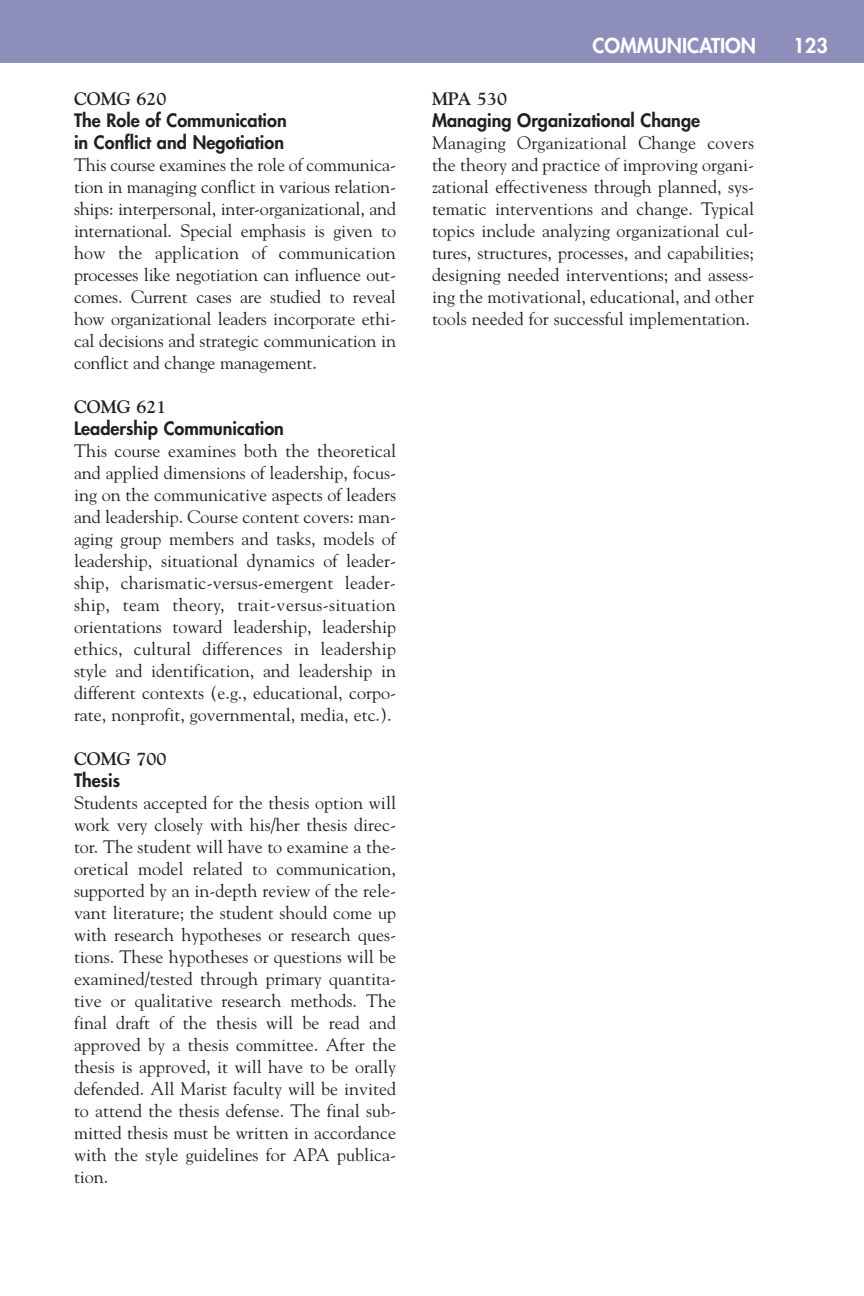
<style>
.page{position:relative;width:864px;height:1296px;background:#fff}
.page>*{position:absolute;margin:0;border:0;box-sizing:border-box;transform-origin:0 0}
.t1{font:800 20px "Futura";color:#fff}
.t2{font:18px/22px "Goudy";color:#231f20;text-align:justify}
.t3{font:800 18px/22px "Futura";color:#231f20}
.t4{font:700 18px "Goudy";color:#231f20}
</style>
<div class="page">
<div style="left:0;top:0;width:864px;height:63px;background:#8e8ebb"></div>
<p class="t4" style="left:74px;top:92px;width:94px">COMG 620</p>
<p class="t3" style="left:74px;top:111px;width:214px">The Role of Communication in Conflict and Negotiation</p>
<p class="t2" style="left:74px;top:156px;width:324px">This course examines the role of communica&shy;tion in managing conflict in various relation&shy;ships: interpersonal, inter-organizational, and international. Special emphasis is given to how the application of communication processes like negotiation can influence out&shy;comes. Current cases are studied to reveal how organizational leaders incorporate ethi&shy;cal decisions and strategic communication in conflict and change management.</p>
<p class="t4" style="left:74px;top:400px;width:94px">COMG 621</p>
<p class="t3" style="left:74px;top:419px;width:211px">Leadership Communication</p>
<p class="t2" style="left:74px;top:442px;width:324px">This course examines both the theoretical and applied dimensions of leadership, focus&shy;ing on the communicative aspects of leaders and leadership. Course content covers: man&shy;aging group members and tasks, models of leadership, situational dynamics of leader&shy;ship, charismatic-versus-emergent leader&shy;ship, team theory, trait-versus-situation orientations toward leadership, leadership ethics, cultural differences in leadership style and identification, and leadership in different contexts (e.g., educational, corpo&shy;rate, nonprofit, governmental, media, etc.).</p>
<p class="t4" style="left:74px;top:752px;width:94px">COMG 700</p>
<p class="t3" style="left:74px;top:771px;width:48px">Thesis</p>
<p class="t2" style="left:74px;top:794px;width:324px">Students accepted for the thesis option will work very closely with his/her thesis direc&shy;tor. The student will have to examine a the&shy;oretical model related to communication, supported by an in-depth review of the rele&shy;vant literature; the student should come up with research hypotheses or research ques&shy;tions. These hypotheses or questions will be examined/tested through primary quantita&shy;tive or qualitative research methods. The final draft of the thesis will be read and approved by a thesis committee. After the thesis is approved, it will have to be orally defended. All Marist faculty will be invited to attend the thesis defense. The final sub&shy;mitted thesis must be written in accordance with the style guidelines for APA publica&shy;tion.</p>
<p class="t1" style="left:593px;top:36px;width:165px">COMMUNICATION</p>
<p class="t1" style="left:793px;top:36px;width:36px">123</p>
<p class="t4" style="left:432px;top:92px;width:77px">MPA 530</p>
<p class="t3" style="left:432px;top:111px;width:270px">Managing Organizational Change</p>
<p class="t2" style="left:432px;top:134px;width:324px">Managing Organizational Change covers the theory and practice of improving organi&shy;zational effectiveness through planned, sys&shy;tematic interventions and change. Typical topics include analyzing organizational cul&shy;tures, structures, processes, and capabilities; designing needed interventions; and assess&shy;ing the motivational, educational, and other tools needed for successful implementation.</p>
</div>
